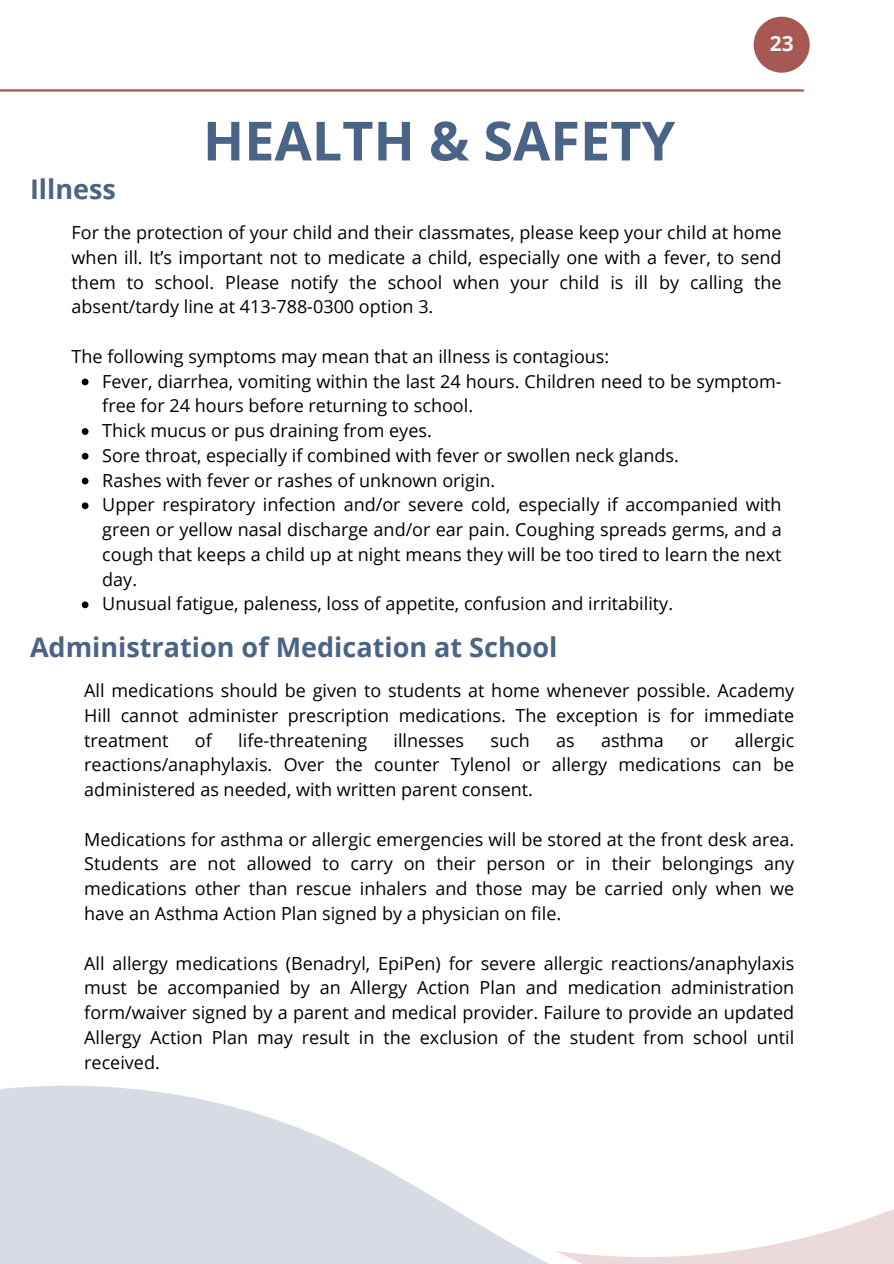
<style>
.page{position:relative;width:894px;height:1264px;background:#fff}
.page>*{position:absolute;margin:0;border:0;box-sizing:border-box;transform-origin:0 0}
.t1{font:700 54px "Open Sans";color:#4a6488}
.t2{font:700 27px "Open Sans";color:#4a6488}
.t3{font:700 21px "Open Sans";color:#f1f1f1}
.t4{font:18px/24.8px "Open Sans";color:#000;text-align:justify}
</style>
<div class="page">
<hr style="left:0;top:89px;width:802px;height:3px;background:#a65953">
<div style="left:753px;top:17px;width:56px;height:56px;background:#a65953;border-radius:50%"></div>
<svg style="left:82px;top:378px;width:6px;height:7px"></svg>
<svg style="left:82px;top:428px;width:6px;height:7px"></svg>
<svg style="left:82px;top:453px;width:6px;height:6px"></svg>
<svg style="left:82px;top:477px;width:6px;height:7px"></svg>
<svg style="left:82px;top:502px;width:6px;height:7px"></svg>
<svg style="left:82px;top:601px;width:6px;height:7px"></svg>
<svg style="left:0;top:1085px;width:547px;height:178px;fill:#d7dce4"></svg>
<svg style="left:556px;top:1209px;width:337px;height:54px"></svg>
<p class="t2" style="left:30px;top:170px;width:87px">Illness</p>
<p class="t1" style="left:203px;top:103px;width:473px">HEALTH &amp; SAFETY</p>
<p class="t3" style="left:769px;top:29px;width:25px">23</p>
<h1 class="t4" style="left:72px;top:220px;width:711px">For the protection of your child and their classmates, please keep your child at home when ill. It’s important not to medicate a child, especially one with a fever, to send them to school. Please notify the school when your child is ill by calling the absent/tardy line at 413-788-0300 option 3.</h1>
<h2 class="t4" style="left:72px;top:343px;width:539px">The following symptoms may mean that an illness is contagious:</h2>
<p class="t4" style="left:102px;top:368px;width:680px">Fever, diarrhea, vomiting within the last 24 hours. Children need to be symptom&shy;free for 24 hours before returning to school.</p>
<p class="t4" style="left:102px;top:418px;width:331px">Thick mucus or pus draining from eyes.</p>
<p class="t4" style="left:102px;top:442px;width:578px">Sore throat, especially if combined with fever or swollen neck glands.</p>
<p class="t4" style="left:102px;top:467px;width:394px">Rashes with fever or rashes of unknown origin.</p>
<p class="t4" style="left:102px;top:492px;width:680px">Upper respiratory infection and/or severe cold, especially if accompanied with green or yellow nasal discharge and/or ear pain. Coughing spreads germs, and a cough that keeps a child up at night means they will be too tired to learn the next day.</p>
<p class="t4" style="left:102px;top:591px;width:572px">Unusual fatigue, paleness, loss of appetite, confusion and irritability.</p>
<h2 class="t2" style="left:30px;top:627px;width:529px">Administration of Medication at School</h2>
<p class="t4" style="left:84px;top:677px;width:711px">All medications should be given to students at home whenever possible. Academy Hill cannot administer prescription medications. The exception is for immediate treatment</p>
<p class="t4" style="left:195px;top:727px;width:18px">of</p>
<p class="t4" style="left:238px;top:727px;width:130px">life-threatening</p>
<p class="t4" style="left:393px;top:727px;width:72px">illnesses</p>
<p class="t4" style="left:490px;top:727px;width:41px">such</p>
<p class="t4" style="left:556px;top:727px;width:20px">as</p>
<p class="t4" style="left:601px;top:727px;width:64px">asthma</p>
<p class="t4" style="left:690px;top:727px;width:20px">or</p>
<p class="t4" style="left:84px;top:727px;width:711px;text-indent:650px">allergic reactions/anaphylaxis. Over the counter Tylenol or allergy medications can be administered as needed, with written parent consent.</p>
<p class="t4" style="left:84px;top:826px;width:711px">Medications for asthma or allergic emergencies will be stored at the front desk area.<br>Students are not allowed to carry on their person or in their belongings any medications other than rescue inhalers and those may be carried only when we have an Asthma Action Plan signed by a physician on file.</p>
<p class="t4" style="left:84px;top:950px;width:711px">All allergy medications (Benadryl, EpiPen) for severe allergic reactions/anaphylaxis must be accompanied by an Allergy Action Plan and medication administration form/waiver signed by a parent and medical provider. Failure to provide an updated Allergy Action Plan may result in the exclusion of the student from school until received.</p>
</div>
